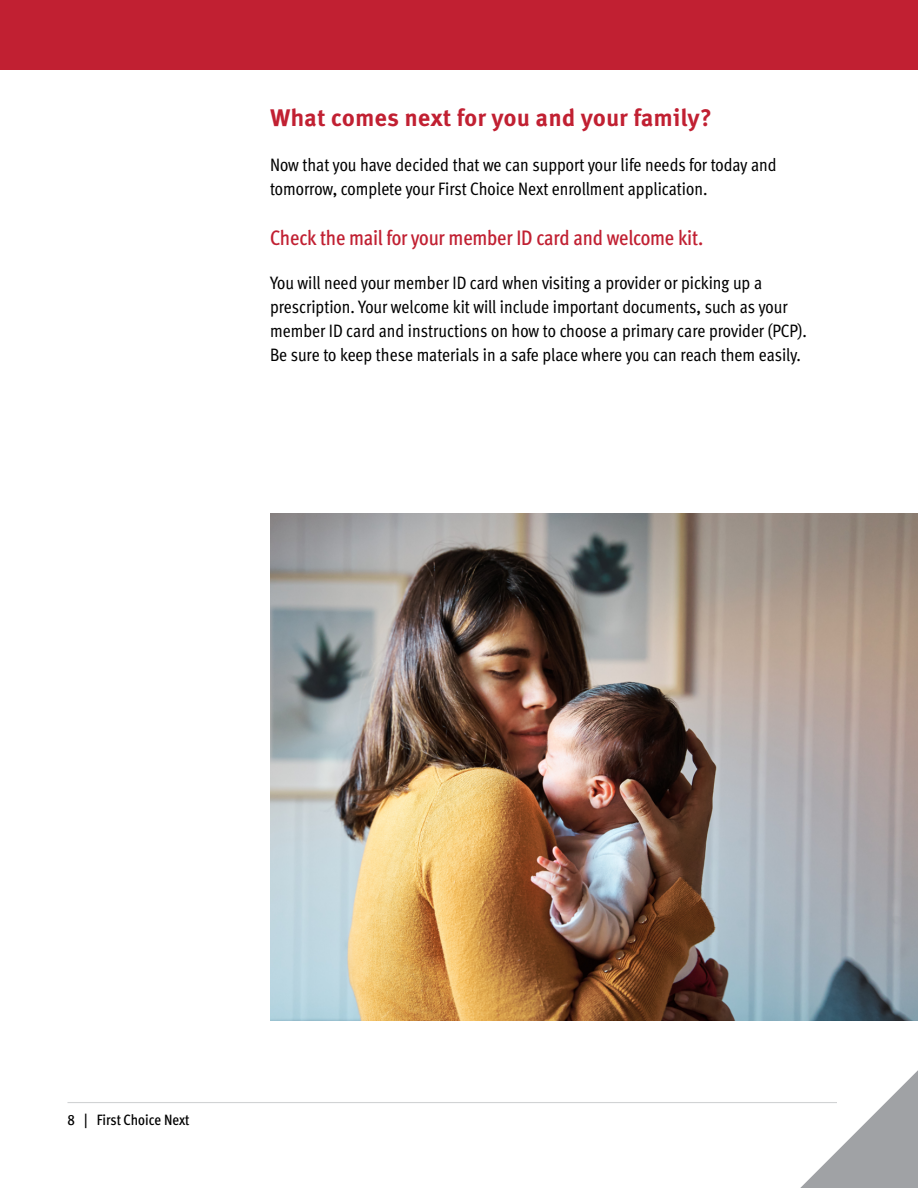
<style>
.page{position:relative;width:918px;height:1188px;background:#fff}
.page>*{position:absolute;margin:0;border:0;box-sizing:border-box;transform-origin:0 0}
.Headline{font:700 24px "Meta Correspondence Pro";color:#c12032}
.Callout{font:500 condensed 21px "Meta Pro";letter-spacing:-.01em;color:#c12032}
.Body_Copy{font:condensed 18px/24px "Meta Pro";color:#000}
.t1{font:500 condensed 15px "Meta Pro";color:#000}
</style>
<div class="page">
<hr style="left:68px;top:1102px;width:769px;height:1px;background:#d1d3d4">
<div style="left:0;top:0;width:918px;height:70px;background:#c12032"></div>
<svg style="left:800px;top:1070px;width:118px;height:118px"></svg>
<img style="left:270px;top:513px;width:648px;height:507px">
<h1 class="Headline" style="left:270px;top:99px;width:443px">What comes next for you and your family?</h1>
<p class="Body_Copy" style="left:270px;top:151px;width:508px">Now that you have decided that we can support your life needs for today and tomorrow, complete your First Choice Next enrollment application.</p>
<h1 class="Callout" style="left:270px;top:222px;width:435px">Check the mail for your member ID card and welcome kit.</h1>
<p class="Body_Copy" style="left:270px;top:269px;width:538px">You will need your member ID card when visiting a provider or picking up a prescription. Your welcome kit will include important documents, such as your member ID card and instructions on how to choose a primary care provider (PCP).<br>Be sure to keep these materials in a safe place where you can reach them easily.</p>
<p class="t1" style="left:68px;top:1109px;width:124px">8 | First Choice Next</p>
</div>
